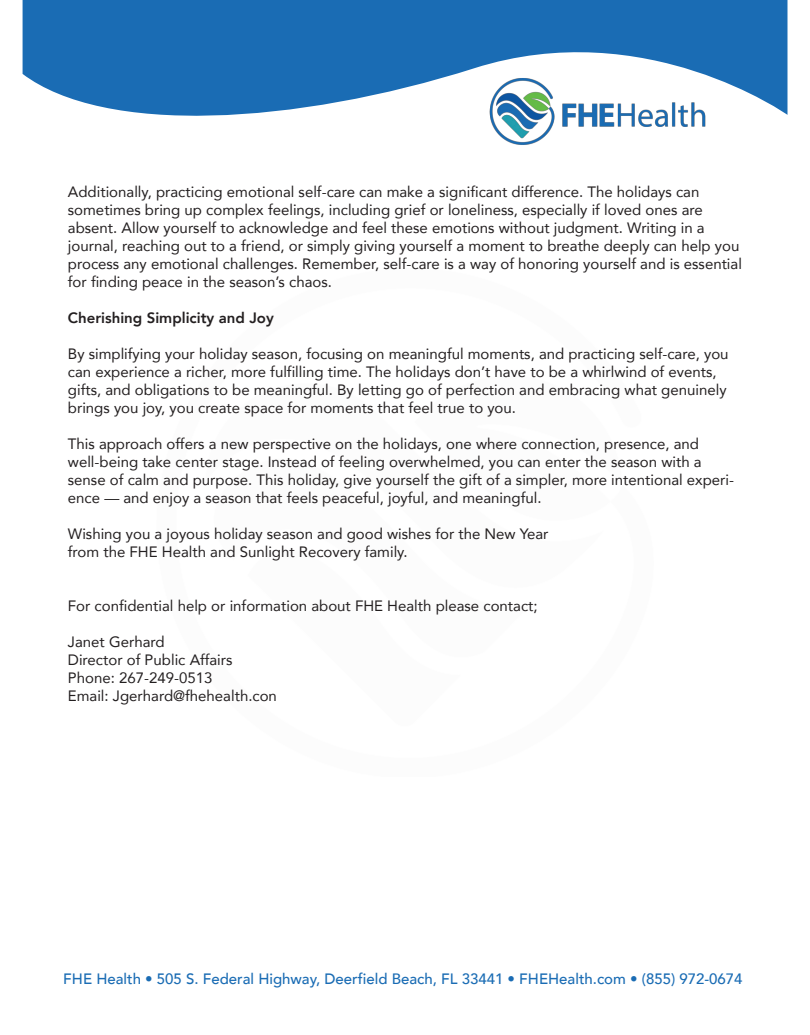
<style>
.page{position:relative;width:810px;height:1035px;background:#fff}
.page>*{position:absolute;margin:0;border:0;box-sizing:border-box;transform-origin:0 0}
.t1{font:15px/18px "Avenir";color:#231f20}
.t2{font:500 15px "Avenir";color:#1a6cb4}
.t3{font:800 15px "Avenir";color:#231f20}
</style>
<div class="page">
<svg style="left:23px;top:0;width:764px;height:116px;background:#387fbd"></svg>
<img style="left:474px;top:68px;width:247px;height:77px">
<p class="t1" style="left:68px;top:182px;width:676px">Additionally, practicing emotional self-care can make a significant difference. The holidays can sometimes bring up complex feelings, including grief or loneliness, especially if loved ones are absent. Allow yourself to acknowledge and feel these emotions without judgment. Writing in a journal, reaching out to a friend, or simply giving yourself a moment to breathe deeply can help you process any emotional challenges. Remember, self-care is a way of honoring yourself and is essential for finding peace in the season’s chaos.</p>
<p class="t3" style="left:68px;top:306px;width:207px">Cherishing Simplicity and Joy</p>
<p class="t1" style="left:68px;top:344px;width:662px">By simplifying your holiday season, focusing on meaningful moments, and practicing self-care, you can experience a richer, more fulfilling time. The holidays don’t have to be a whirlwind of events, gifts, and obligations to be meaningful. By letting go of perfection and embracing what genuinely brings you joy, you create space for moments that feel true to you.</p>
<p class="t1" style="left:68px;top:434px;width:668px">This approach offers a new perspective on the holidays, one where connection, presence, and well-being take center stage. Instead of feeling overwhelmed, you can enter the season with a sense of calm and purpose. This holiday, give yourself the gift of a simpler, more intentional experi&shy;ence — and enjoy a season that feels peaceful, joyful, and meaningful.</p>
<p class="t1" style="left:68px;top:524px;width:482px">Wishing you a joyous holiday season and good wishes for the New Year from the FHE Health and Sunlight Recovery family.</p>
<p class="t1" style="left:68px;top:596px;width:471px">For confidential help or information about FHE Health please contact;</p>
<p class="t1" style="left:68px;top:632px;width:211px">Janet Gerhard<br>Director of Public Affairs<br>Phone: 267-249-0513<br>Email: Jgerhard@fhehealth.con</p>
<p class="t2" style="left:63px;top:966px;width:681px">FHE Health • 505 S. Federal Highway, Deerfield Beach, FL 33441 • FHEHealth.com • (855) 972-0674</p>
</div>
